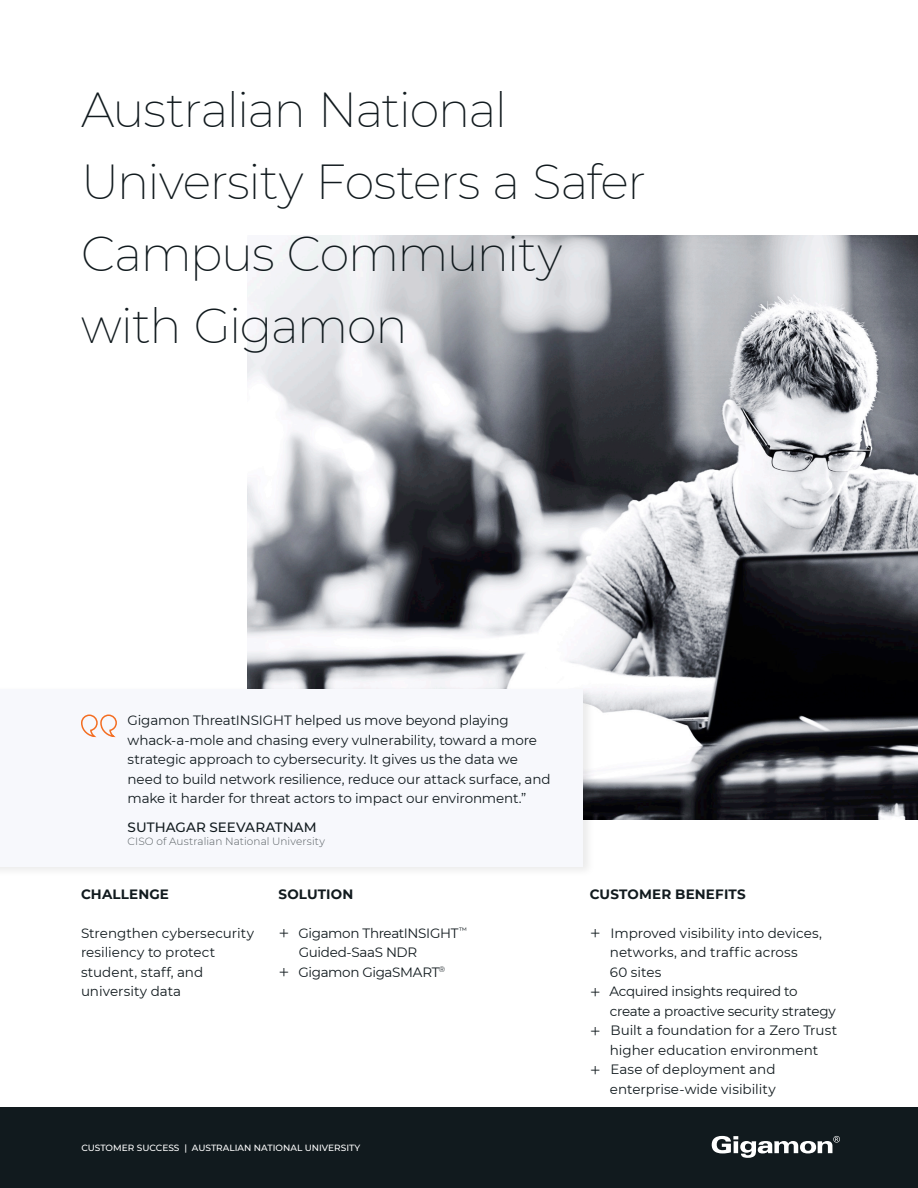
<style>
.page{position:relative;width:918px;height:1188px;background:#fff}
.page>*{position:absolute;margin:0;border:0;box-sizing:border-box;transform-origin:0 0}
.t1{font:200 48px/72px "Montserrat";letter-spacing:-.03em;color:#111a1e}
.t2{font:13.5px/19.5px "Montserrat";letter-spacing:-.005em;color:#111a1e}
.t3{font:13.5px "Montserrat";letter-spacing:-.025em;color:#111a1e}
.t4{font:700 13.5px "Montserrat";letter-spacing:.01em;color:#111a1e}
.t5{font:13.5px "Montserrat";letter-spacing:-.03em;color:#111a1e}
.t6{font:500 13.5px "Montserrat";letter-spacing:.005em;color:#111a1e}
.t7{font:300 10.5px "Montserrat";letter-spacing:.01em;color:#565d61}
.t8{font:500 9px "Montserrat";color:#fff}
.s1{font-weight:300;font-size:19.5px}
</style>
<div class="page">
<div style="left:0;top:1107px;width:918px;height:81px;background:#111a1e"></div>
<img style="left:247px;top:236px;width:671px;height:583px">
<div style="left:0;top:685px;width:595px;height:193px;background:#000;opacity:.08"></div>
<div style="left:0;top:689px;width:582px;height:177px;background:#f7f8fc"></div>
<svg style="left:81px;top:714px;width:36px;height:24px"></svg>
<svg style="left:712px;top:1136px;width:128px;height:22px"></svg>
<h1 class="t1" style="left:81px;top:73px;width:567px">Australian National<br>University Fosters a Safer<br>Campus Community with Gigamon</h1>
<p class="t2" style="left:128px;top:710px;width:424px">Gigamon ThreatINSIGHT helped us move beyond playing whack-a-mole and chasing every vulnerability, toward a more strategic approach to cybersecurity. It gives us the data we need to build network resilience, reduce our attack surface, and make it harder for threat actors to impact our environment.”</p>
<p class="t6" style="left:128px;top:817px;width:191px">SUTHAGAR SEEVARATNAM</p>
<p class="t7" style="left:128px;top:834px;width:199px">CISO of Australian National University</p>
<p class="t4" style="left:81px;top:884px;width:90px">CHALLENGE</p>
<p class="t2" style="left:81px;top:923px;width:175px">Strengthen cybersecurity resiliency to protect student, staff, and university data</p>
<p class="t4" style="left:279px;top:884px;width:76px">SOLUTION</p>
<p class="t3" style="left:279px;top:924px;width:190px"><span class="s1">+</span> Gigamon ThreatINSIGHT<sup>™</sup></p>
<p class="t3" style="left:299px;top:943px;width:120px">Guided-SaaS NDR</p>
<p class="t3" style="left:279px;top:963px;width:168px"><span class="s1">+</span> Gigamon GigaSMART<sup>®</sup></p>
<p class="t8" style="left:81px;top:1142px;width:280px">CUSTOMER SUCCESS | AUSTRALIAN NATIONAL UNIVERSITY</p>
<p class="t4" style="left:590px;top:884px;width:158px">CUSTOMER BENEFITS</p>
<p class="t2" style="left:590px;top:923px;width:234px"><span class="s1">+</span> Improved visibility into devices,</p>
<p class="t2" style="left:610px;top:942px;width:189px">networks, and traffic across</p>
<p class="t2" style="left:610px;top:962px;width:53px">60 sites</p>
<p class="t5" style="left:590px;top:982px;width:209px"><span class="s1">+</span> Acquired insights required to</p>
<p class="t3" style="left:610px;top:1002px;width:227px">create a proactive security strategy</p>
<p class="t2" style="left:590px;top:1020px;width:249px"><span class="s1">+</span> Built a foundation for a Zero Trust</p>
<p class="t2" style="left:610px;top:1040px;width:210px">higher education environment</p>
<p class="t2" style="left:590px;top:1059px;width:187px"><span class="s1">+</span> Ease of deployment and</p>
<p class="t2" style="left:610px;top:1079px;width:167px">enterprise-wide visibility</p>
</div>
